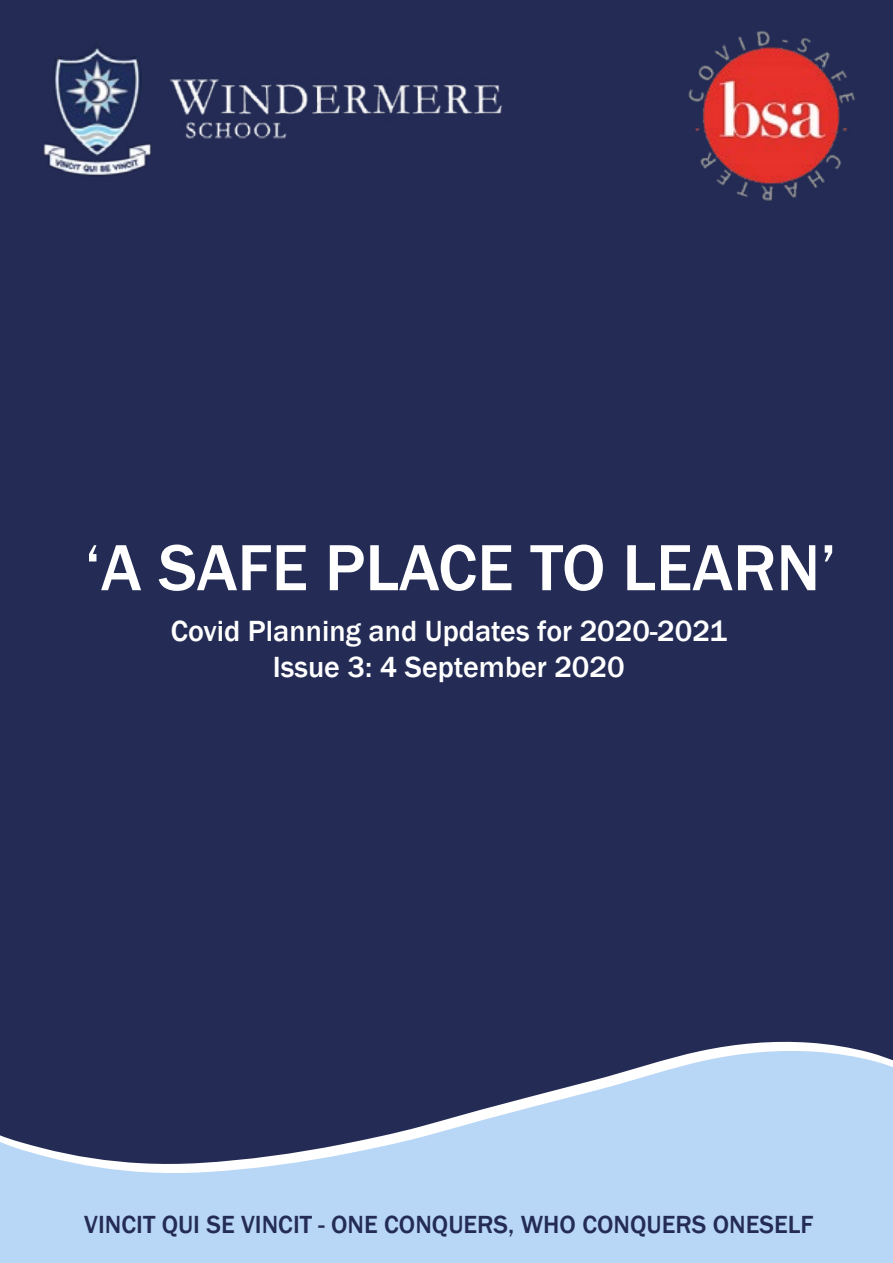
<style>
.page{position:relative;width:893px;height:1263px;background:#fff}
.page>*{position:absolute;margin:0;border:0;box-sizing:border-box;transform-origin:0 0}
.t1{font:500 67.5px "Franklin Gothic";color:#fff}
.t2{font:500 30px/36px "Franklin Gothic";color:#fff;text-align:center}
.t3{font:500 25.5px "Franklin Gothic";color:#242c56}
</style>
<div class="page">
<div style="left:0;top:0;width:893px;height:1248px;background:#242c56"></div>
<img style="left:43px;top:43px;width:459px;height:134px">
<svg style="left:0;top:1049px;width:893px;height:214px;fill:#b8d6f6"></svg>
<img style="left:688px;top:31px;width:167px;height:170px">
<h1 class="t1" style="left:85px;top:526px;width:753px">‘A SAFE PLACE TO LEARN’</h1>
<p class="t2" style="left:171px;top:613px;width:558px">Covid Planning and Updates for 2020-2021<br>Issue 3: 4 September 2020</p>
<p class="t3" style="left:84px;top:1209px;width:731px">VINCIT QUI SE VINCIT - ONE CONQUERS, WHO CONQUERS ONESELF</p>
</div>
